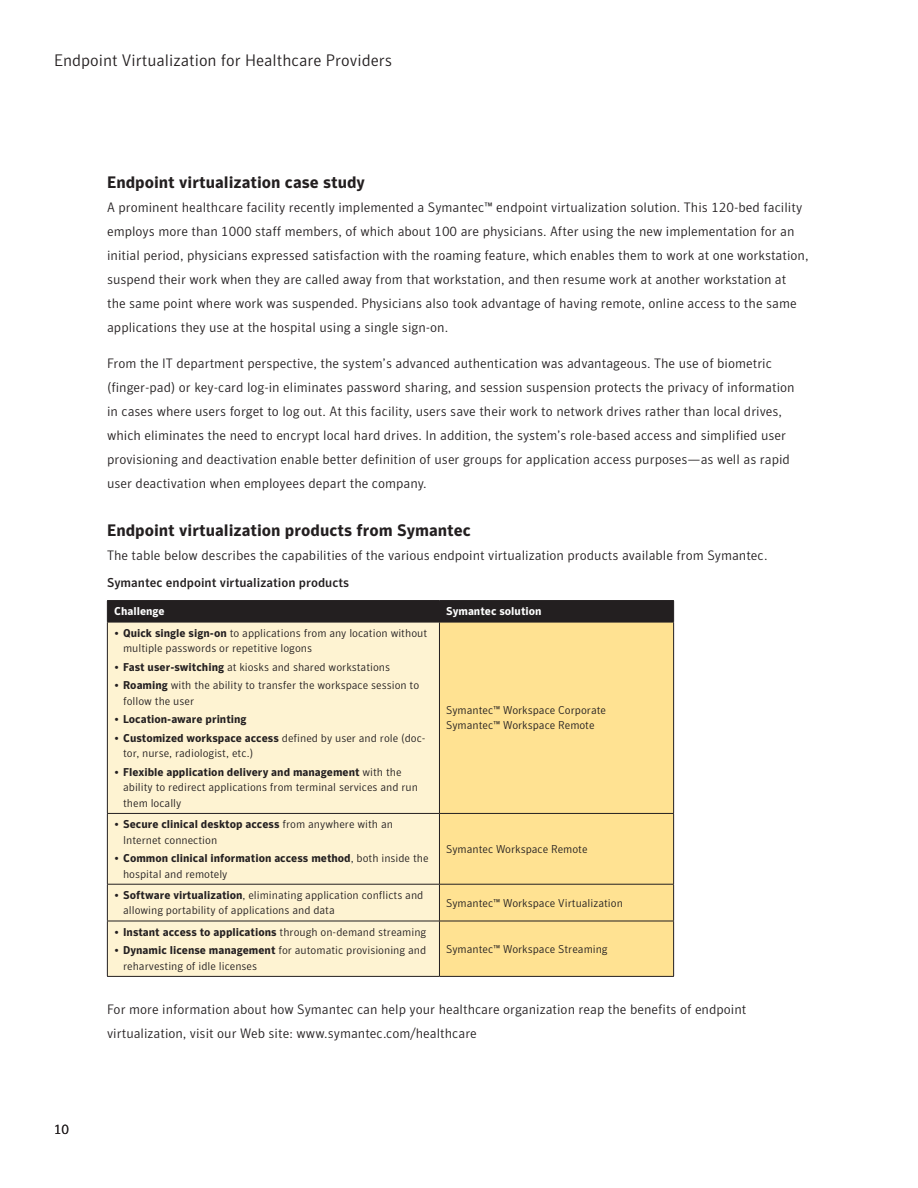
<style>
.page{position:relative;width:918px;height:1188px;background:#fff}
.page>*{position:absolute;margin:0;border:0;box-sizing:border-box;transform-origin:0 0}
.t1{font:700 16.5px "Symantec Sans";color:#231f20}
.t2{font:300 16.5px "Symantec Sans";color:#231f20}
.t3{font:300 13.5px/24px "Symantec Sans";color:#231f20}
.t4{font:500 12.75px "Symantec Sans";color:#231f20}
.t5{font:300 11.25px/15.5px "Symantec Sans";color:#231f20}
.t6{font:700 11.25px/15.5px "Symantec Sans";color:#231f20}
.t7{font:700 11.25px "Symantec Sans";color:#fff}
.s1{font-weight:700}
.s2{font-weight:300}
</style>
<div class="page">
<div style="left:108px;top:623px;width:331px;height:353px;background:#fef3d2"></div>
<div style="left:440px;top:623px;width:233px;height:353px;background:#ffe292"></div>
<hr style="left:107px;top:600px;width:332px;height:1px;background:#231f20">
<hr style="left:439px;top:600px;width:235px;height:1px;background:#231f20">
<div style="left:107px;top:601px;width:567px;height:21px;background:#231f20"></div>
<hr style="left:107px;top:622px;width:332px;height:1px;background:#231f20">
<hr style="left:107px;top:622px;width:1px;height:191px;background:#231f20">
<hr style="left:439px;top:622px;width:235px;height:1px;background:#231f20">
<hr style="left:439px;top:622px;width:1px;height:191px;background:#231f20">
<hr style="left:673px;top:622px;width:1px;height:191px;background:#231f20">
<hr style="left:107px;top:813px;width:332px;height:1px;background:#231f20">
<hr style="left:107px;top:814px;width:1px;height:70px;background:#231f20">
<hr style="left:439px;top:813px;width:235px;height:1px;background:#231f20">
<hr style="left:439px;top:814px;width:1px;height:70px;background:#231f20">
<hr style="left:673px;top:814px;width:1px;height:70px;background:#231f20">
<hr style="left:107px;top:884px;width:332px;height:1px;background:#231f20">
<hr style="left:107px;top:884px;width:1px;height:37px;background:#231f20">
<hr style="left:439px;top:884px;width:235px;height:1px;background:#231f20">
<hr style="left:439px;top:884px;width:1px;height:37px;background:#231f20">
<hr style="left:673px;top:884px;width:1px;height:37px;background:#231f20">
<hr style="left:107px;top:921px;width:332px;height:1px;background:#231f20">
<hr style="left:107px;top:921px;width:1px;height:55px;background:#231f20">
<hr style="left:439px;top:921px;width:235px;height:1px;background:#231f20">
<hr style="left:439px;top:921px;width:1px;height:55px;background:#231f20">
<hr style="left:673px;top:921px;width:1px;height:55px;background:#231f20">
<hr style="left:107px;top:976px;width:332px;height:1px;background:#231f20">
<hr style="left:439px;top:976px;width:235px;height:1px;background:#231f20">
<p class="t2" style="left:54px;top:50px;width:340px">Endpoint Virtualization for Healthcare Providers</p>
<p class="t1" style="left:107px;top:172px;width:259px">Endpoint virtualization case study</p>
<p class="t3" style="left:107px;top:195px;width:703px">A prominent healthcare facility recently implemented a Symantec™ endpoint virtualization solution. This 120-bed facility employs more than 1000 staff members, of which about 100 are physicians. After using the new implementation for an initial period, physicians expressed satisfaction with the roaming feature, which enables them to work at one workstation, suspend their work when they are called away from that workstation, and then resume work at another workstation at<br>the same point where work was suspended. Physicians also took advantage of having remote, online access to the same applications they use at the hospital using a single sign-on.</p>
<p class="t3" style="left:107px;top:351px;width:689px">From the IT department perspective, the system’s advanced authentication was advantageous. The use of biometric (finger-pad) or key-card log-in eliminates password sharing, and session suspension protects the privacy of information in cases where users forget to log out. At this facility, users save their work to network drives rather than local drives, which eliminates the need to encrypt local hard drives. In addition, the system’s role-based access and simplified user provisioning and deactivation enable better definition of user groups for application access purposes—as well as rapid user deactivation when employees depart the company.</p>
<p class="t1" style="left:107px;top:520px;width:365px">Endpoint virtualization products from Symantec</p>
<p class="t3" style="left:107px;top:543px;width:662px">The table below describes the capabilities of the various endpoint virtualization products available from Symantec.</p>
<p class="t4" style="left:107px;top:575px;width:244px">Symantec endpoint virtualization products</p>
<p class="t7" style="left:114px;top:605px;width:52px">Challenge</p>
<p class="t7" style="left:446px;top:605px;width:97px">Symantec solution</p>
<p class="t5" style="left:123px;top:625px;width:306px;text-indent:-9px">• <span class="s1">Quick single sign-on</span> to applications from any location without multiple passwords or repetitive logons</p>
<p class="t5" style="left:114px;top:659px;width:278px">• <span class="s1">Fast user-switching</span> at kiosks and shared workstations</p>
<p class="t5" style="left:123px;top:678px;width:298px;text-indent:-9px">• <span class="s1">Roaming</span> with the ability to transfer the workspace session to follow the user</p>
<p class="t6" style="left:114px;top:712px;width:134px"><span class="s2">•</span> Location-aware printing</p>
<p class="t5" style="left:123px;top:730px;width:304px;text-indent:-9px">• <span class="s1">Customized workspace access</span> defined by user and role (doc&shy;tor, nurse, radiologist, etc.)</p>
<p class="t5" style="left:123px;top:764px;width:296px;text-indent:-9px">• <span class="s1">Flexible application delivery and management</span> with the ability to redirect applications from terminal services and run them locally</p>
<p class="t5" style="left:446px;top:702px;width:161px">Symantec™ Workspace Corporate<br>Symantec™ Workspace Remote</p>
<p class="t5" style="left:123px;top:816px;width:271px;text-indent:-9px">• <span class="s1">Secure clinical desktop access</span> from anywhere with an<br>Internet connection</p>
<p class="t6" style="left:123px;top:851px;width:307px;text-indent:-9px"><span class="s2">•</span> Common clinical information access method<span class="s2">, both inside the hospital and remotely</span></p>
<p class="t5" style="left:446px;top:841px;width:143px">Symantec Workspace Remote</p>
<p class="t3" style="left:54px;top:1117px;width:17px">10</p>
<p class="t5" style="left:123px;top:887px;width:302px;text-indent:-9px">• <span class="s1">Software virtualization</span>, eliminating application conflicts and allowing portability of applications and data</p>
<p class="t5" style="left:446px;top:895px;width:178px">Symantec™ Workspace Virtualization</p>
<p class="t6" style="left:114px;top:924px;width:314px"><span class="s2">•</span> Instant access to applications <span class="s2">through on-demand streaming</span></p>
<p class="t5" style="left:123px;top:943px;width:305px;text-indent:-9px">• <span class="s1">Dynamic license management</span> for automatic provisioning and reharvesting of idle licenses</p>
<p class="t5" style="left:446px;top:941px;width:163px">Symantec™ Workspace Streaming</p>
<p class="t3" style="left:107px;top:997px;width:641px">For more information about how Symantec can help your healthcare organization reap the benefits of endpoint virtualization, visit our Web site: www.symantec.com/healthcare</p>
</div>
